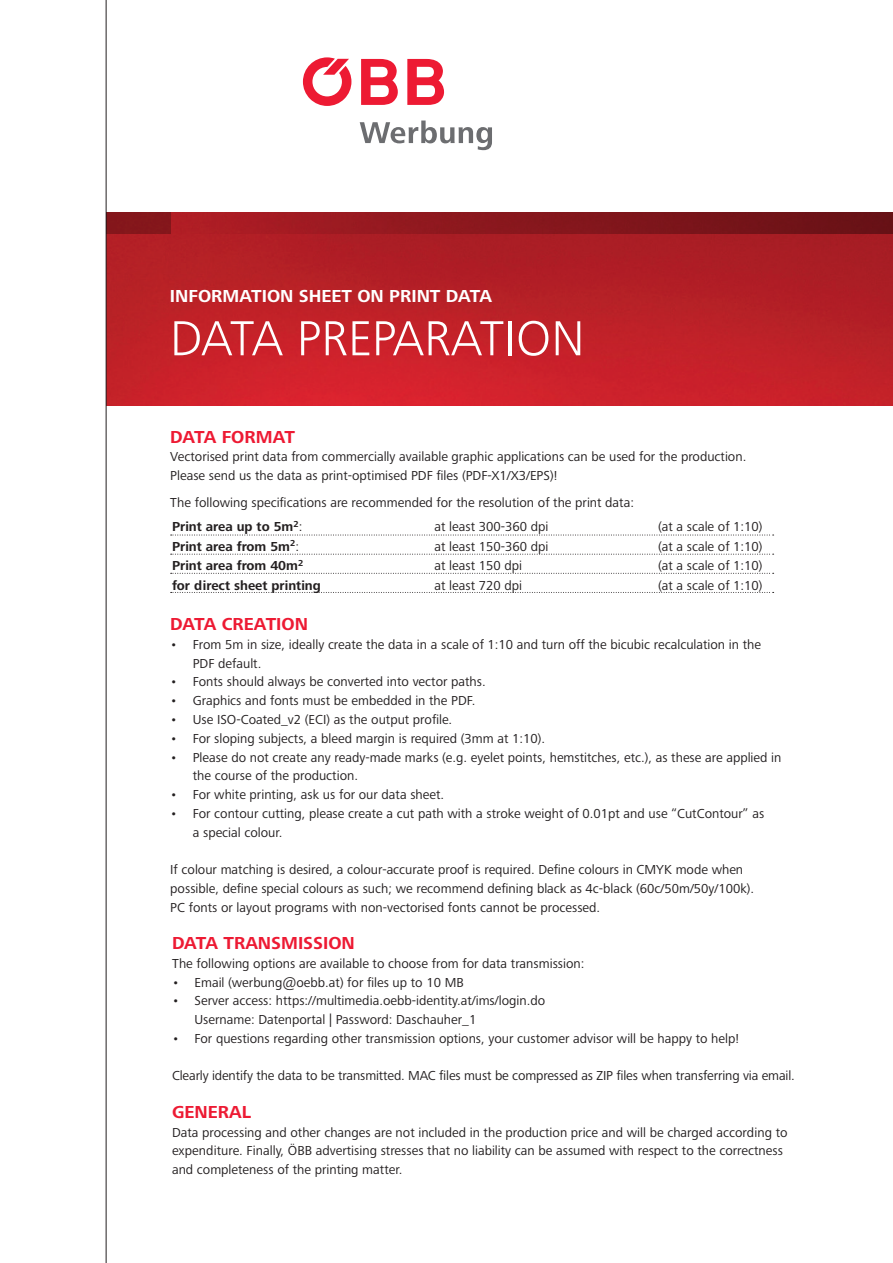
<style>
.page{position:relative;width:893px;height:1263px;background:#fff}
.page>*{position:absolute;margin:0;border:0;box-sizing:border-box;transform-origin:0 0}
.t1{font:300 51px "Frutiger Next Pro";color:#fff}
.t2{font:700 18px "Frutiger Next Pro";color:#ed1a33}
.t3{font:700 18px "Frutiger Next Pro";color:#fff}
.t4{font:13.5px/18.8px "Frutiger Next Pro";color:#231f20}
.t5{font:700 13.5px "Frutiger Next Pro";color:#231f20}
.s1{font-weight:400}
</style>
<div class="page">
<img style="left:107px;top:234px;width:786px;height:171px">
<svg style="left:407px;top:59px;width:37px;height:46px"></svg>
<svg style="left:361px;top:59px;width:37px;height:46px"></svg>
<svg style="left:303px;top:57px;width:48px;height:49px"></svg>
<svg style="left:360px;top:121px;width:132px;height:29px"></svg>
<hr style="left:106px;top:0;width:1px;height:1263px;background:#231f20">
<svg style="left:171px;top:535px;width:603px;height:1px"></svg>
<svg style="left:171px;top:554px;width:603px;height:1px"></svg>
<svg style="left:171px;top:573px;width:603px;height:1px"></svg>
<svg style="left:171px;top:592px;width:603px;height:1px"></svg>
<div style="left:106px;top:213px;width:64px;height:21px;background:#84161b"></div>
<div style="left:170px;top:213px;width:723px;height:21px;background:linear-gradient(to right,#ae1d25,#651115)"></div>
<h2 class="t3" style="left:170px;top:286px;width:324px">INFORMATION SHEET ON PRINT DATA</h2>
<h1 class="t1" style="left:170px;top:309px;width:416px">DATA PREPARATION</h1>
<h2 class="t2" style="left:170px;top:426px;width:126px">DATA FORMAT</h2>
<p class="t4" style="left:170px;top:448px;width:578px">Vectorised print data from commercially available graphic applications can be used for the production.<br>Please send us the data as print-optimised PDF files (PDF-X1/X3/EPS)!</p>
<p class="t4" style="left:170px;top:493px;width:465px">The following specifications are recommended for the resolution of the print data:</p>
<p class="t5" style="left:172px;top:519px;width:132px">Print area up to 5m<sup>2</sup><span class="s1">:</span></p>
<p class="t4" style="left:435px;top:517px;width:115px">at least 300-360 dpi</p>
<p class="t4" style="left:658px;top:517px;width:106px">(at a scale of 1:10)</p>
<p class="t5" style="left:172px;top:539px;width:129px">Print area from 5m<sup>2</sup><span class="s1">:</span></p>
<p class="t4" style="left:435px;top:537px;width:115px">at least 150-360 dpi</p>
<p class="t4" style="left:658px;top:537px;width:106px">(at a scale of 1:10)</p>
<p class="t5" style="left:172px;top:558px;width:133px">Print area from 40m<sup>2</sup></p>
<p class="t4" style="left:435px;top:556px;width:89px">at least 150 dpi</p>
<p class="t4" style="left:658px;top:556px;width:106px">(at a scale of 1:10)</p>
<p class="t5" style="left:172px;top:578px;width:150px">for direct sheet printing</p>
<p class="t4" style="left:435px;top:576px;width:89px">at least 720 dpi</p>
<p class="t4" style="left:658px;top:576px;width:106px">(at a scale of 1:10)</p>
<h2 class="t2" style="left:170px;top:614px;width:139px">DATA CREATION</h2>
<p class="t4" style="left:193px;top:635px;width:570px;text-indent:-23px">• From 5m in size, ideally create the data in a scale of 1:10 and turn off the bicubic recalculation in the<br>PDF default.</p>
<p class="t4" style="left:170px;top:673px;width:317px">• Fonts should always be converted into vector paths.</p>
<p class="t4" style="left:170px;top:691px;width:307px">• Graphics and fonts must be embedded in the PDF.</p>
<p class="t4" style="left:170px;top:710px;width:284px">• Use ISO-Coated_v2 (ECI) as the output profile.</p>
<p class="t4" style="left:170px;top:729px;width:376px">• For sloping subjects, a bleed margin is required (3mm at 1:10).</p>
<p class="t4" style="left:193px;top:748px;width:590px;text-indent:-23px">• Please do not create any ready-made marks (e.g. eyelet points, hemstitches, etc.), as these are applied in the course of the production.</p>
<p class="t4" style="left:170px;top:785px;width:275px">• For white printing, ask us for our data sheet.</p>
<p class="t4" style="left:193px;top:804px;width:573px;text-indent:-23px">• For contour cutting, please create a cut path with a stroke weight of 0.01pt and use “CutContour” as a special colour.</p>
<p class="t4" style="left:170px;top:860px;width:585px">If colour matching is desired, a colour-accurate proof is required. Define colours in CMYK mode when possible, define special colours as such; we recommend defining black as 4c-black (60c/50m/50y/100k).<br>PC fonts or layout programs with non-vectorised fonts cannot be processed.</p>
<h2 class="t2" style="left:172px;top:933px;width:184px">DATA TRANSMISSION</h2>
<p class="t4" style="left:172px;top:954px;width:414px">The following options are available to choose from for data transmission:</p>
<p class="t4" style="left:172px;top:973px;width:293px">• Email (werbung@oebb.at) for files up to 10 MB</p>
<p class="t4" style="left:195px;top:991px;width:352px;text-indent:-23px">• Server access: https://multimedia.oebb-identity.at/ims/login.do<br>Username: Datenportal | Password: Daschauher_1</p>
<p class="t4" style="left:172px;top:1029px;width:568px">• For questions regarding other transmission options, your customer advisor will be happy to help!</p>
<p class="t4" style="left:172px;top:1066px;width:624px">Clearly identify the data to be transmitted. MAC files must be compressed as ZIP files when transferring via email.</p>
<h2 class="t2" style="left:172px;top:1101px;width:81px">GENERAL</h2>
<p class="t4" style="left:172px;top:1123px;width:617px">Data processing and other changes are not included in the production price and will be charged according to expenditure. Finally, ÖBB advertising stresses that no liability can be assumed with respect to the correctness and completeness of the printing matter.</p>
</div>
